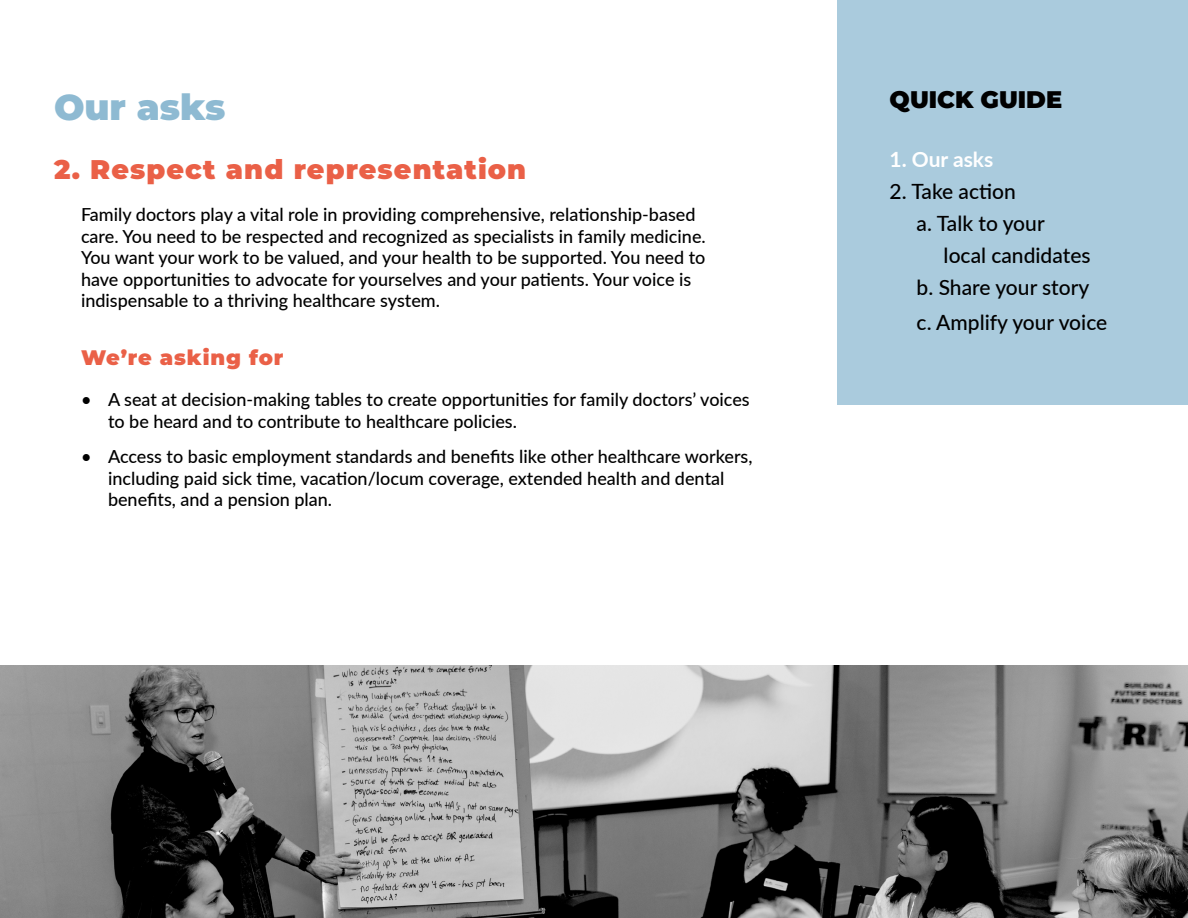
<style>
.page{position:relative;width:1188px;height:918px;background:#fff}
.page>*{position:absolute;margin:0;border:0;box-sizing:border-box;transform-origin:0 0}
.t1{font:900 36px "Montserrat";color:#8ebad2}
.t2{font:900 27px "Montserrat";letter-spacing:.04em;color:#ea6047}
.t3{font:900 24px "Montserrat";color:#000}
.t4{font:500 21px "Lato";color:#000}
.t5{font:900 21px "Montserrat";letter-spacing:.04em;color:#ea6047}
.t6{font:700 21px "Lato";color:#fff}
.t7{font:500 18px/21.6px "Lato";color:#000}
</style>
<div class="page">
<img style="left:0;top:665px;width:1188px;height:253px">
<div style="left:837px;top:0;width:351px;height:405px;background:#aacbdd"></div>
<h1 class="t1" style="left:54px;top:80px;width:173px">Our asks</h1>
<h2 class="t2" style="left:54px;top:149px;width:474px">2. Respect and representation</h2>
<p class="t7" style="left:81px;top:203px;width:626px">Family doctors play a vital role in providing comprehensive, relationship-based care. You need to be respected and recognized as specialists in family medicine.<br>You want your work to be valued, and your health to be supported. You need to have opportunities to advocate for yourselves and your patients. Your voice is indispensable to a thriving healthcare system.</p>
<p class="t5" style="left:81px;top:341px;width:204px">We’re asking for</p>
<p class="t7" style="left:108px;top:388px;width:643px;text-indent:-27px">• A seat at decision-making tables to create opportunities for family doctors’ voices to be heard and to contribute to healthcare policies.</p>
<p class="t7" style="left:108px;top:445px;width:646px;text-indent:-27px">• Access to basic employment standards and benefits like other healthcare workers, including paid sick time, vacation/locum coverage, extended health and dental benefits, and a pension plan.</p>
<h3 class="t3" style="left:890px;top:82px;width:174px">QUICK GUIDE</h3>
<p class="t6" style="left:890px;top:144px;width:105px">1. Our asks</p>
<p class="t4" style="left:890px;top:176px;width:128px">2. Take action</p>
<p class="t4" style="left:917px;top:208px;width:130px">a. Talk to your</p>
<p class="t4" style="left:944px;top:240px;width:148px">local candidates</p>
<p class="t4" style="left:917px;top:272px;width:174px">b. Share your story</p>
<p class="t4" style="left:917px;top:308px;width:192px">c. Amplify your voice</p>
</div>
